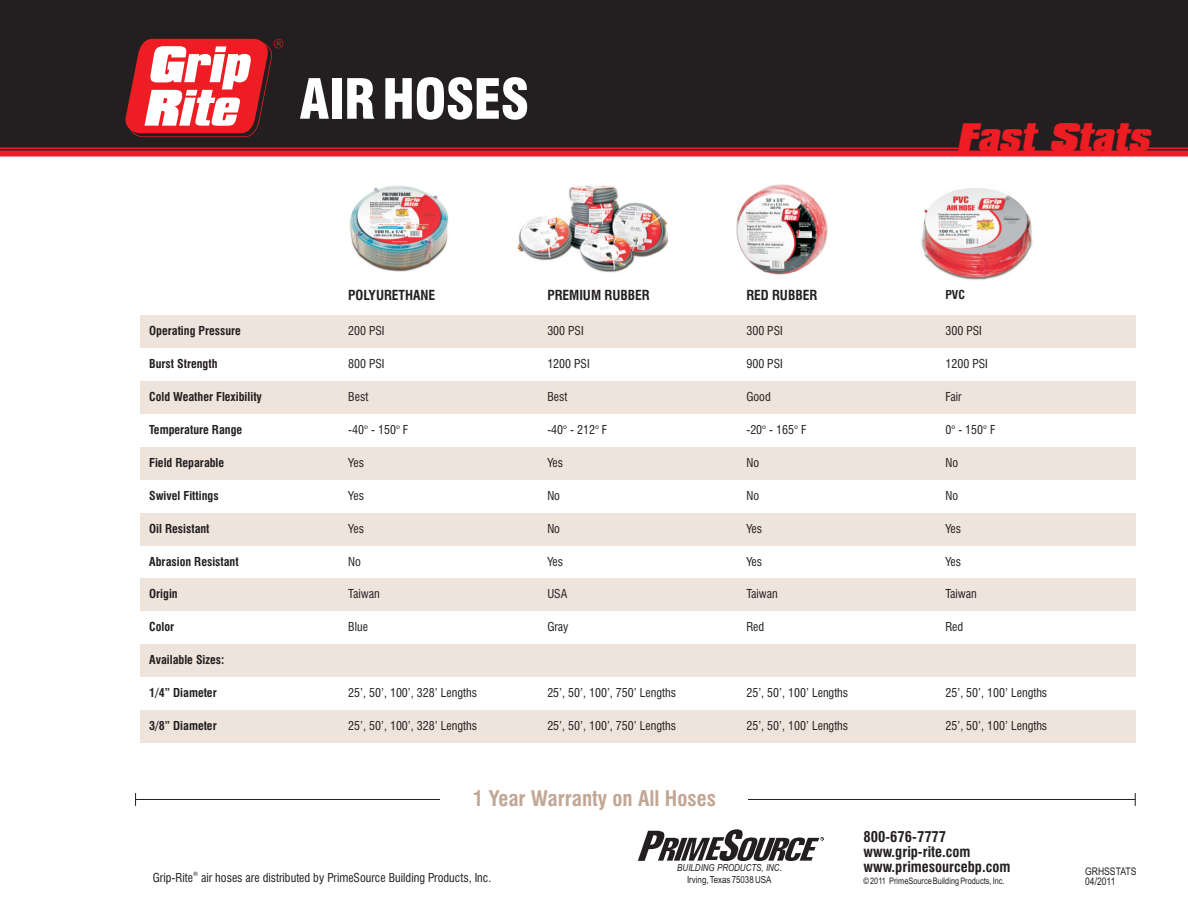
<style>
.page{position:relative;width:1188px;height:918px;background:#fff}
.page>*{position:absolute;margin:0;border:0;box-sizing:border-box;transform-origin:0 0}
.t1{font:900 condensed 54px "Swiss 721 BT";letter-spacing:-.015em;color:#fff}
.t2{font:italic 900 34.2px "Compacta BT";color:#ee1d23;scale:1.04 1}
.t3{font:700 condensed 21px "Swiss 721 BT";color:#c2a795}
.t4{font:700 condensed 14.55px/14.9px "Swiss 721 BT";color:#231f20}
.t5{font:700 condensed 13.5px "Swiss 721 BT";color:#231f20}
.t6{font:condensed 12px "Swiss 721 BT";color:#231f20}
.t7{font:700 condensed 12px "Swiss 721 BT";color:#231f20}
.t8{font:10.5px "Arial Narrow";color:#231f20}
.t9{font:italic 9.75px "Arial Narrow";color:#231f20}
.t10{font:9.75px "Arial Narrow";color:#231f20}
.t11{font:9px "Arial Narrow";color:#231f20}
.t12{font:condensed 6px "Swiss 721 BT";color:#231f20}
</style>
<div class="page">
<div style="left:141px;top:315px;width:199px;height:33px;background:#eee4db"></div>
<div style="left:340px;top:315px;width:199px;height:33px;background:#eee4db"></div>
<div style="left:539px;top:315px;width:199px;height:33px;background:#eee4db"></div>
<div style="left:738px;top:315px;width:199px;height:33px;background:#eee4db"></div>
<div style="left:937px;top:315px;width:199px;height:33px;background:#eee4db"></div>
<div style="left:141px;top:381px;width:199px;height:33px;background:#eee4db"></div>
<div style="left:340px;top:381px;width:199px;height:33px;background:#eee4db"></div>
<div style="left:539px;top:381px;width:199px;height:33px;background:#eee4db"></div>
<div style="left:738px;top:381px;width:199px;height:33px;background:#eee4db"></div>
<div style="left:937px;top:381px;width:199px;height:33px;background:#eee4db"></div>
<div style="left:141px;top:447px;width:199px;height:33px;background:#eee4db"></div>
<div style="left:340px;top:447px;width:199px;height:33px;background:#eee4db"></div>
<div style="left:539px;top:447px;width:199px;height:33px;background:#eee4db"></div>
<div style="left:738px;top:447px;width:199px;height:33px;background:#eee4db"></div>
<div style="left:937px;top:447px;width:199px;height:33px;background:#eee4db"></div>
<div style="left:141px;top:513px;width:199px;height:33px;background:#eee4db"></div>
<div style="left:340px;top:513px;width:199px;height:33px;background:#eee4db"></div>
<div style="left:539px;top:513px;width:199px;height:33px;background:#eee4db"></div>
<div style="left:738px;top:513px;width:199px;height:33px;background:#eee4db"></div>
<div style="left:937px;top:513px;width:199px;height:33px;background:#eee4db"></div>
<div style="left:141px;top:578px;width:199px;height:33px;background:#eee4db"></div>
<div style="left:340px;top:578px;width:199px;height:33px;background:#eee4db"></div>
<div style="left:539px;top:578px;width:199px;height:33px;background:#eee4db"></div>
<div style="left:738px;top:578px;width:199px;height:33px;background:#eee4db"></div>
<div style="left:937px;top:578px;width:199px;height:33px;background:#eee4db"></div>
<div style="left:141px;top:644px;width:199px;height:33px;background:#eee4db"></div>
<div style="left:340px;top:644px;width:199px;height:33px;background:#eee4db"></div>
<div style="left:539px;top:644px;width:199px;height:33px;background:#eee4db"></div>
<div style="left:738px;top:644px;width:199px;height:33px;background:#eee4db"></div>
<div style="left:937px;top:644px;width:199px;height:33px;background:#eee4db"></div>
<div style="left:141px;top:710px;width:199px;height:33px;background:#eee4db"></div>
<div style="left:340px;top:710px;width:199px;height:33px;background:#eee4db"></div>
<div style="left:539px;top:710px;width:199px;height:33px;background:#eee4db"></div>
<div style="left:738px;top:710px;width:199px;height:33px;background:#eee4db"></div>
<div style="left:937px;top:710px;width:199px;height:33px;background:#eee4db"></div>
<img style="left:350px;top:185px;width:99px;height:87px">
<img style="left:517px;top:185px;width:150px;height:88px">
<img style="left:736px;top:184px;width:92px;height:91px">
<img style="left:921px;top:188px;width:112px;height:92px">
<div style="left:0;top:0;width:1188px;height:151px;background:#231f20"></div>
<div style="left:0;top:151px;width:1188px;height:6px;background:#ee1d23"></div>
<hr style="left:0;top:147px;width:965px;height:2px;background:#ee1d23">
<hr style="left:1143px;top:147px;width:45px;height:2px;background:#ee1d23">
<svg style="left:125px;top:39px;width:158px;height:99px"></svg>
<hr style="left:136px;top:799px;width:999px;height:1px;background:#231f20">
<svg style="left:135px;top:793px;width:1px;height:13px"></svg>
<svg style="left:1135px;top:793px;width:1px;height:13px"></svg>
<div style="left:440px;top:775px;width:308px;height:49px;background:#fff"></div>
<svg style="left:638px;top:829px;width:186px;height:32px"></svg>
<h1 class="t1" style="left:300px;top:78px;width:231px">AIR HOSES</h1>
<h2 class="t2" style="left:957px;top:125px;width:193px">Fast Stats</h2>
<p class="t5" style="left:348px;top:290px;width:89px">POLYURETHANE</p>
<p class="t5" style="left:547px;top:290px;width:104px">PREMIUM RUBBER</p>
<p class="t5" style="left:746px;top:290px;width:72px">RED RUBBER</p>
<p class="t7" style="left:945px;top:290px;width:21px">PVC</p>
<p class="t7" style="left:149px;top:326px;width:93px">Operating Pressure</p>
<p class="t6" style="left:348px;top:326px;width:38px">200 PSI</p>
<p class="t6" style="left:547px;top:326px;width:38px">300 PSI</p>
<p class="t6" style="left:746px;top:326px;width:38px">300 PSI</p>
<p class="t6" style="left:945px;top:326px;width:38px">300 PSI</p>
<p class="t7" style="left:149px;top:359px;width:70px">Burst Strength</p>
<p class="t6" style="left:348px;top:359px;width:38px">800 PSI</p>
<p class="t6" style="left:547px;top:359px;width:44px">1200 PSI</p>
<p class="t6" style="left:746px;top:359px;width:38px">900 PSI</p>
<p class="t6" style="left:945px;top:359px;width:44px">1200 PSI</p>
<p class="t7" style="left:149px;top:392px;width:114px">Cold Weather Flexibility</p>
<p class="t6" style="left:348px;top:392px;width:22px">Best</p>
<p class="t6" style="left:547px;top:392px;width:22px">Best</p>
<p class="t6" style="left:746px;top:392px;width:26px">Good</p>
<p class="t6" style="left:945px;top:392px;width:18px">Fair</p>
<p class="t7" style="left:149px;top:425px;width:95px">Temperature Range</p>
<p class="t6" style="left:348px;top:425px;width:61px">-40° - 150° F</p>
<p class="t6" style="left:547px;top:425px;width:61px">-40° - 212° F</p>
<p class="t6" style="left:746px;top:425px;width:61px">-20° - 165° F</p>
<p class="t6" style="left:945px;top:425px;width:51px">0° - 150° F</p>
<p class="t7" style="left:149px;top:458px;width:77px">Field Reparable</p>
<p class="t6" style="left:348px;top:458px;width:17px">Yes</p>
<p class="t6" style="left:547px;top:458px;width:17px">Yes</p>
<p class="t6" style="left:746px;top:458px;width:14px">No</p>
<p class="t6" style="left:945px;top:458px;width:14px">No</p>
<p class="t7" style="left:149px;top:491px;width:71px">Swivel Fittings</p>
<p class="t6" style="left:348px;top:491px;width:17px">Yes</p>
<p class="t6" style="left:547px;top:491px;width:14px">No</p>
<p class="t6" style="left:746px;top:491px;width:14px">No</p>
<p class="t6" style="left:945px;top:491px;width:14px">No</p>
<p class="t7" style="left:149px;top:524px;width:62px">Oil Resistant</p>
<p class="t6" style="left:348px;top:524px;width:17px">Yes</p>
<p class="t6" style="left:547px;top:524px;width:14px">No</p>
<p class="t6" style="left:746px;top:524px;width:17px">Yes</p>
<p class="t6" style="left:945px;top:524px;width:17px">Yes</p>
<p class="t7" style="left:149px;top:556px;width:91px">Abrasion Resistant</p>
<p class="t6" style="left:348px;top:556px;width:14px">No</p>
<p class="t6" style="left:547px;top:556px;width:17px">Yes</p>
<p class="t6" style="left:746px;top:556px;width:17px">Yes</p>
<p class="t6" style="left:945px;top:556px;width:17px">Yes</p>
<p class="t7" style="left:149px;top:589px;width:30px">Origin</p>
<p class="t6" style="left:348px;top:589px;width:33px">Taiwan</p>
<p class="t6" style="left:547px;top:589px;width:21px">USA</p>
<p class="t6" style="left:746px;top:589px;width:33px">Taiwan</p>
<p class="t6" style="left:945px;top:589px;width:33px">Taiwan</p>
<p class="t7" style="left:149px;top:622px;width:27px">Color</p>
<p class="t6" style="left:348px;top:622px;width:21px">Blue</p>
<p class="t6" style="left:547px;top:622px;width:23px">Gray</p>
<p class="t6" style="left:746px;top:622px;width:19px">Red</p>
<p class="t6" style="left:945px;top:622px;width:19px">Red</p>
<p class="t7" style="left:149px;top:655px;width:77px">Available Sizes:</p>
<p class="t7" style="left:149px;top:688px;width:69px">1/4” Diameter</p>
<p class="t6" style="left:348px;top:688px;width:130px">25’, 50’, 100’, 328’ Lengths</p>
<p class="t6" style="left:547px;top:688px;width:130px">25’, 50’, 100’, 750’ Lengths</p>
<p class="t6" style="left:746px;top:688px;width:103px">25’, 50’, 100’ Lengths</p>
<p class="t6" style="left:945px;top:688px;width:103px">25’, 50’, 100’ Lengths</p>
<p class="t7" style="left:149px;top:721px;width:69px">3/8” Diameter</p>
<p class="t6" style="left:348px;top:721px;width:130px">25’, 50’, 100’, 328’ Lengths</p>
<p class="t6" style="left:547px;top:721px;width:130px">25’, 50’, 100’, 750’ Lengths</p>
<p class="t6" style="left:746px;top:721px;width:103px">25’, 50’, 100’ Lengths</p>
<p class="t6" style="left:945px;top:721px;width:103px">25’, 50’, 100’ Lengths</p>
<h3 class="t3" style="left:473px;top:790px;width:245px">1 Year Warranty on All Hoses</h3>
<p class="t12" style="left:193px;top:871px;width:6px">®</p>
<p class="t6" style="left:153px;top:872px;width:340px">Grip-Rite air hoses are distributed by PrimeSource Building Products, Inc.</p>
<p class="t4" style="left:864px;top:831px;width:148px">800-676-7777 www.grip-rite.com www.primesourcebp.com</p>
<p class="t9" style="left:677px;top:864px;width:106px">BUILDING PRODUCTS, INC.</p>
<p class="t8" style="left:1085px;top:867px;width:53px">GRHSSTATS</p>
<p class="t10" style="left:687px;top:876px;width:86px">Irving, Texas 75038 USA</p>
<p class="t8" style="left:1085px;top:878px;width:32px">04/2011</p>
<p class="t11" style="left:864px;top:877px;width:142px">© 2011 PrimeSource Building Products, Inc.</p>
</div>
